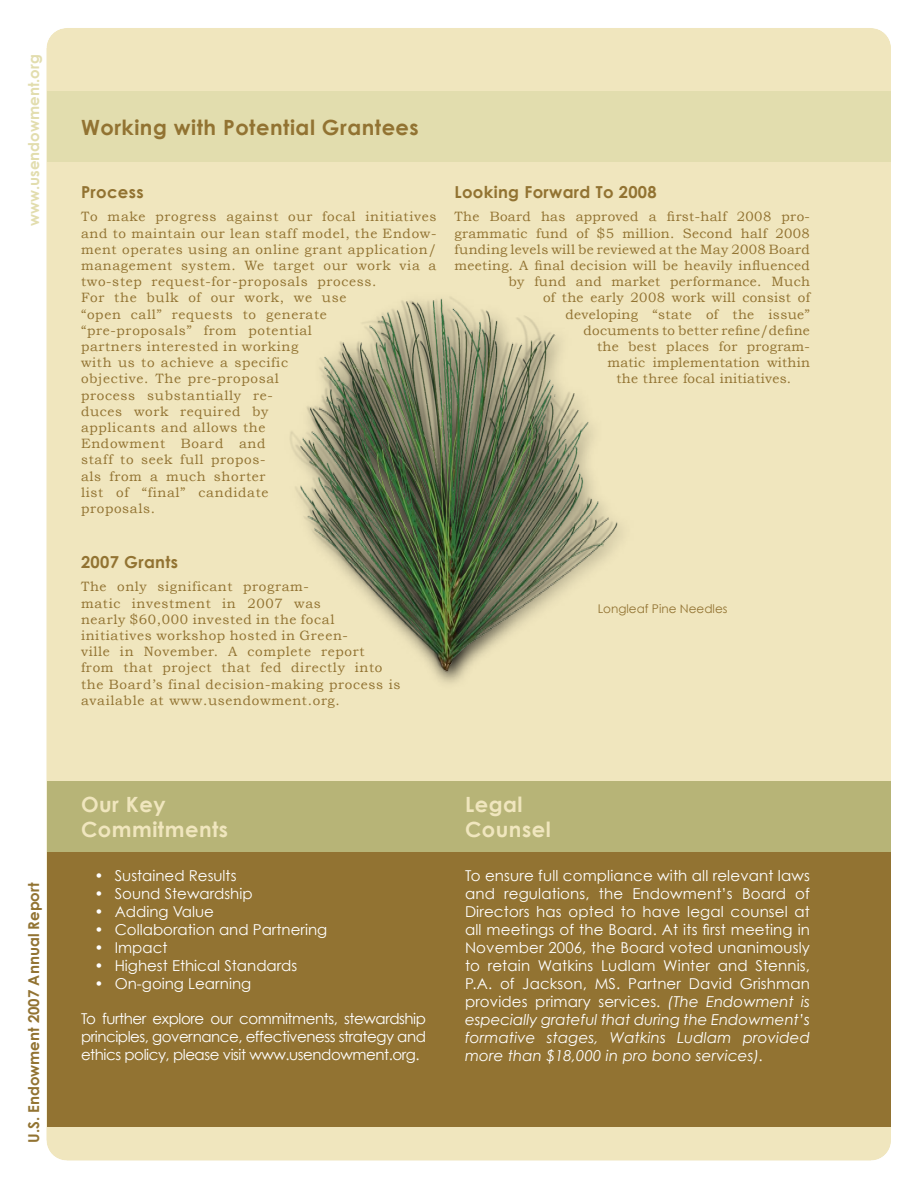
<style>
.page{position:relative;width:918px;height:1188px;background:#fff}
.page>*{position:absolute;margin:0;border:0;box-sizing:border-box;transform-origin:0 0}
.t1{font:700 21px/25.2px "Century Gothic";letter-spacing:.025em;color:#f0e6be}
.t2{font:700 21px "Century Gothic";letter-spacing:.025em;color:#927332}
.t3{font:700 16.5px "Century Gothic";letter-spacing:.02em;color:#927332}
.t4{font:15px/18px "Century Gothic";color:#fff;text-align:justify}
.t5{font:700 15px "Century Gothic";color:#927332}
.t6{font:700 15px "Century Gothic";color:#e2ddae}
.t7{font:13.5px/16.2px "Bookman Old Style";letter-spacing:.05em;color:#927332}
.t8{font:13.5px "Bookman Old Style";letter-spacing:.025em;color:#927332}
.t9{font:13.5px "Bookman Old Style";letter-spacing:.02em;color:#927332}
.t10{font:12px "Century Gothic";color:#927332}
.s1{font-style:italic}
</style>
<div class="page">
<div style="left:46px;top:28px;width:845px;height:1132px;background:#f0e6be"></div>
<div style="left:47px;top:92px;width:844px;height:70px;background:#e2ddae"></div>
<div style="left:284px;top:291px;width:349px;height:399px;background:#f0e6be"></div>
<img style="left:290px;top:297px;width:331px;height:382px">
<div style="left:47px;top:802px;width:844px;height:324px;background:#927332"></div>
<div style="left:47px;top:782px;width:844px;height:70px;background:#b7b477"></div>
<svg style="left:46px;top:28px;width:21px;height:20px"></svg>
<svg style="left:870px;top:1140px;width:21px;height:21px"></svg>
<svg style="left:46px;top:1140px;width:21px;height:21px"></svg>
<svg style="left:870px;top:28px;width:21px;height:20px"></svg>
<p class="t6" style="left:24px;top:226px;width:173px;rotate:-90deg">www.usendowment.org</p>
<p class="t5" style="left:24px;top:1143px;width:262px;rotate:-90deg">U.S. Endowment 2007 Annual Report</p>
<h1 class="t2" style="left:81px;top:114px;width:339px">Working with Potential Grantees</h1>
<p class="t3" style="left:81px;top:182px;width:64px">Process</p>
<p class="t7" style="left:81px;top:209px;width:357px">To make progress against our focal initiatives and to maintain our lean staff model, the Endow&shy;ment operates using an online grant application/ management system. We target our work via a two-step request-for-proposals process.<br>For the bulk of our work, we use<br>“open call” requests to generate “pre-proposals” from potential<br>partners interested in working<br>with us to achieve a specific<br>objective. The pre-proposal<br>process substantially re-<br>duces work required by<br>applicants and allows the<br>Endowment Board and<br>staff to seek full propos-<br>als from a much shorter<br>list of “final” candidate<br>proposals.</p>
<p class="t3" style="left:81px;top:552px;width:99px">2007 Grants</p>
<p class="t7" style="left:81px;top:579px;width:321px">The only significant program-<br>matic investment in 2007 was<br>nearly $60,000 invested in the focal initiatives workshop hosted in Green-<br>ville in November. A complete report from that project that fed directly into the Board’s final decision-making process is available at www.usendowment.org.</p>
<p class="t3" style="left:454px;top:182px;width:204px">Looking Forward To 2008</p>
<p class="t8" style="left:454px;top:209px;width:357px">The Board has approved a first-half 2008 pro-</p>
<p class="t8" style="left:454px;top:225px;width:357px">grammatic fund of $5 million. Second half 2008</p>
<p class="t8" style="left:454px;top:241px;width:357px">funding levels will be reviewed at the May 2008 Board</p>
<p class="t8" style="left:454px;top:258px;width:357px">meeting. A final decision will be heavily influenced</p>
<p class="t8" style="left:508px;top:274px;width:303px">by fund and market performance. Much</p>
<p class="t8" style="left:543px;top:290px;width:269px">of the early 2008 work will consist of</p>
<p class="t8" style="left:566px;top:306px;width:246px">developing “state of the issue”</p>
<p class="t8" style="left:584px;top:322px;width:228px">documents to better refine/define</p>
<p class="t8" style="left:597px;top:339px;width:215px">the best places for program-</p>
<p class="t9" style="left:608px;top:355px;width:204px">matic implementation within</p>
<p class="t9" style="left:616px;top:371px;width:176px">the three focal initiatives.</p>
<p class="t10" style="left:598px;top:601px;width:131px">Longleaf Pine Needles</p>
<h1 class="t1" style="left:81px;top:792px;width:149px">Our Key<br>Commitments</h1>
<p class="t4" style="left:115px;top:867px;width:214px;text-align:left">Sustained Results<br>Sound Stewardship<br>Adding Value<br>Collaboration and Partnering<br>Impact<br>Highest Ethical Standards<br>On-going Learning</p>
<p class="t4" style="left:94px;top:867px;width:11px">• • • • • • •</p>
<p class="t4" style="left:81px;top:1010px;width:347px">To further explore our commitments, stewardship principles, governance, effectiveness strategy and ethics policy, please visit www.usendowment.org.</p>
<h1 class="t1" style="left:465px;top:792px;width:87px">Legal<br>Counsel</h1>
<p class="t4" style="left:465px;top:867px;width:347px">To ensure full compliance with all relevant laws and regulations, the Endowment’s Board of Directors has opted to have legal counsel at all meetings of the Board. At its first meeting in November 2006, the Board voted unanimously to retain Watkins Ludlam Winter and Stennis, P.A. of Jackson, MS. Partner David Grishman provides primary services. <span class="s1">(The Endowment is especially grateful that during the Endowment’s formative stages, Watkins Ludlam provided more than $18,000 in pro bono services).</span></p>
</div>
